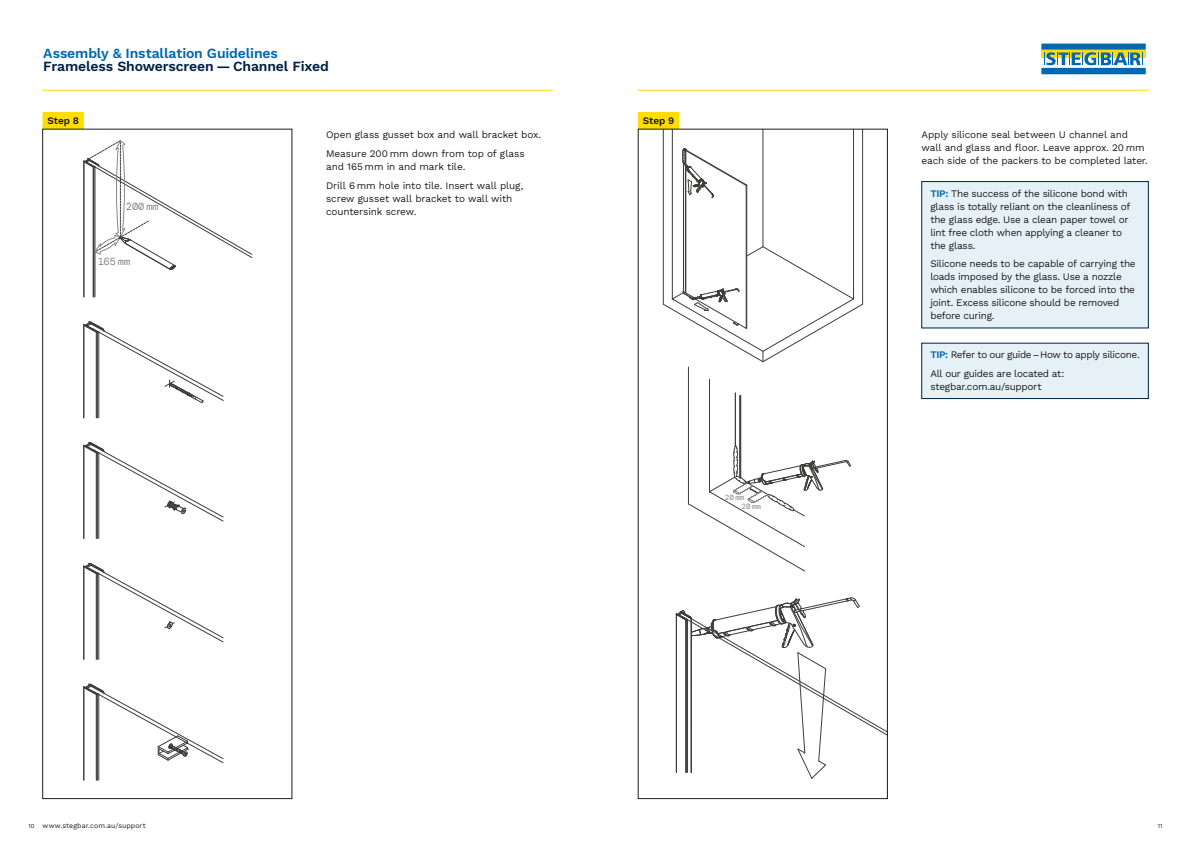
<style>
.page{position:relative;width:1191px;height:842px;background:#fff}
.page>*{position:absolute;margin:0;border:0;box-sizing:border-box;transform-origin:0 0}
.t1{font:600 14px "Work Sans";letter-spacing:-.01em;color:#002143}
.t2{font:600 14px "Work Sans";letter-spacing:-.01em;color:#0168b1}
.t3{font:10.2px "DM Mono";color:#878787}
.t4{font:10px/13px "Work Sans";letter-spacing:-.02em;color:#1d1d1b}
.t5{font:600 10px "Work Sans";letter-spacing:-.005em;color:#1d1d1b}
.t6{font:7.5px/9.5px "DM Mono";color:#878787}
.t7{font:7px "Work Sans";letter-spacing:.01em;color:#1d1d1b}
.t8{font:6px "Work Sans";color:#1d1d1b}
.s1{font-weight:600;color:#0168b1}
.s2{font-size:6px}
</style>
<div class="page">
<hr style="left:43px;top:90px;width:510px;height:1px;background:#fd0">
<hr style="left:638px;top:90px;width:510px;height:1px;background:#fd0">
<svg style="left:1041px;top:43px;width:105px;height:32px"></svg>
<svg style="left:1041px;top:44px;width:104px;height:30px;background:#629ca2"></svg>
<div style="left:638px;top:112px;width:41px;height:17px;background:#fd0"></div>
<hr style="left:672px;top:129px;width:1px;height:170px;background:#3d3d3c">
<hr style="left:663px;top:129px;width:1px;height:175px;background:#3d3d3c">
<hr style="left:853px;top:129px;width:1px;height:170px;background:#3d3d3c">
<hr style="left:862px;top:129px;width:1px;height:175px;background:#3d3d3c">
<hr style="left:762px;top:129px;width:1px;height:118px;background:#3d3d3c">
<hr style="left:683px;top:163px;width:1px;height:129px;background:#3d3d3c">
<hr style="left:746px;top:185px;width:1px;height:143px;background:#3d3d3c">
<hr style="left:685px;top:166px;width:1px;height:127px;background:#3d3d3c">
<svg style="left:682px;top:149px;width:65px;height:49px"></svg>
<svg style="left:663px;top:246px;width:200px;height:116px"></svg>
<hr style="left:709px;top:379px;width:1px;height:113px;background:#3d3d3c">
<hr style="left:688px;top:367px;width:1px;height:137px;background:#3d3d3c">
<hr style="left:735px;top:393px;width:1px;height:53px;background:#3d3d3c">
<hr style="left:740px;top:395px;width:1px;height:83px;background:#3d3d3c">
<hr style="left:739px;top:396px;width:1px;height:82px;background:#3d3d3c">
<svg style="left:688px;top:446px;width:163px;height:125px"></svg>
<svg style="left:676px;top:597px;width:209px;height:182px"></svg>
<div style="left:921px;top:182px;width:227px;height:146px;background:#e6f0f7"></div>
<div style="left:921px;top:181px;width:227px;height:147px;border:1px solid #002143"></div>
<div style="left:921px;top:343px;width:227px;height:56px;background:#e6f0f7"></div>
<div style="left:921px;top:343px;width:227px;height:56px;border:1px solid #002143"></div>
<div style="left:43px;top:112px;width:41px;height:17px;background:#fd0"></div>
<hr style="left:84px;top:162px;width:1px;height:135px;background:#3d3d3c">
<hr style="left:95px;top:167px;width:1px;height:130px;background:#3d3d3c">
<hr style="left:94px;top:167px;width:1px;height:130px;background:#3d3d3c">
<hr style="left:93px;top:167px;width:1px;height:130px;background:#3d3d3c">
<svg style="left:84px;top:140px;width:168px;height:130px"></svg>
<hr style="left:83px;top:325px;width:1px;height:93px;background:#3d3d3c">
<hr style="left:84px;top:325px;width:1px;height:93px;background:#3d3d3c">
<hr style="left:99px;top:332px;width:1px;height:86px;background:#3d3d3c">
<hr style="left:97px;top:333px;width:1px;height:85px;background:#3d3d3c">
<hr style="left:96px;top:332px;width:1px;height:86px;background:#3d3d3c">
<svg style="left:84px;top:321px;width:140px;height:82px"></svg>
<hr style="left:83px;top:446px;width:1px;height:92px;background:#3d3d3c">
<hr style="left:84px;top:446px;width:1px;height:92px;background:#3d3d3c">
<hr style="left:99px;top:452px;width:1px;height:86px;background:#3d3d3c">
<hr style="left:97px;top:453px;width:1px;height:85px;background:#3d3d3c">
<hr style="left:96px;top:453px;width:1px;height:85px;background:#3d3d3c">
<svg style="left:84px;top:442px;width:139px;height:79px"></svg>
<hr style="left:83px;top:566px;width:1px;height:93px;background:#3d3d3c">
<hr style="left:84px;top:567px;width:1px;height:92px;background:#3d3d3c">
<hr style="left:99px;top:573px;width:1px;height:86px;background:#3d3d3c">
<hr style="left:97px;top:574px;width:1px;height:85px;background:#3d3d3c">
<hr style="left:96px;top:574px;width:1px;height:85px;background:#3d3d3c">
<svg style="left:84px;top:563px;width:139px;height:79px"></svg>
<hr style="left:83px;top:687px;width:1px;height:93px;background:#3d3d3c">
<hr style="left:84px;top:688px;width:1px;height:92px;background:#3d3d3c">
<hr style="left:99px;top:694px;width:1px;height:86px;background:#3d3d3c">
<hr style="left:97px;top:695px;width:1px;height:85px;background:#3d3d3c">
<hr style="left:96px;top:694px;width:1px;height:86px;background:#3d3d3c">
<svg style="left:84px;top:684px;width:139px;height:79px"></svg>
<h1 class="t2" style="left:43px;top:43px;width:236px">Assembly &amp; Installation Guidelines</h1>
<h1 class="t1" style="left:43px;top:56px;width:287px">Frameless Showerscreen — Channel Fixed</h1>
<p class="t5" style="left:47px;top:113px;width:33px">Step 8</p>
<p class="t3" style="left:126px;top:200px;width:34px">200 mm</p>
<p class="t3" style="left:98px;top:255px;width:33px">165 mm</p>
<p class="t4" style="left:326px;top:125px;width:217px;line-height:18.7px">Open glass gusset box and wall bracket box.<br>Measure 200 mm down from top of glass</p>
<p class="t4" style="left:326px;top:157px;width:199px;line-height:18.7px">and 165 mm in and mark tile.<br>Drill 6 mm hole into tile. Insert wall plug,</p>
<p class="t4" style="left:326px;top:191px;width:188px">screw gusset wall bracket to wall with countersink screw.</p>
<p class="t5" style="left:643px;top:113px;width:33px">Step 9</p>
<p class="t6" style="left:741px;top:492px;width:21px;text-indent:-17px">20 mm<br>20 mm</p>
<p class="t4" style="left:921px;top:128px;width:228px">Apply silicone seal between U channel and wall and glass and floor. Leave approx. 20 mm each side of the packers to be completed later.</p>
<p class="t4" style="left:930px;top:186px;width:201px"><span class="s1">TIP:</span> The success of the silicone bond with glass is totally reliant on the cleanliness of the glass edge. Use a clean paper towel or lint free cloth when applying a cleaner to the glass.</p>
<p class="t4" style="left:930px;top:257px;width:207px">Silicone needs to be capable of carrying the loads imposed by the glass. Use a nozzle which enables silicone to be forced into the joint. Excess silicone should be removed before curing.</p>
<p class="t4" style="left:930px;top:345px;width:211px;line-height:18.7px"><span class="s1">TIP:</span> Refer to our guide–How to apply silicone.<br>All our guides are located at:</p>
<p class="t4" style="left:930px;top:380px;width:113px">stegbar.com.au/support</p>
<p class="t7" style="left:28px;top:820px;width:119px"><span class="s2">10</span> www.stegbar.com.au/support</p>
<p class="t8" style="left:1158px;top:821px;width:6px">11</p>
</div>
